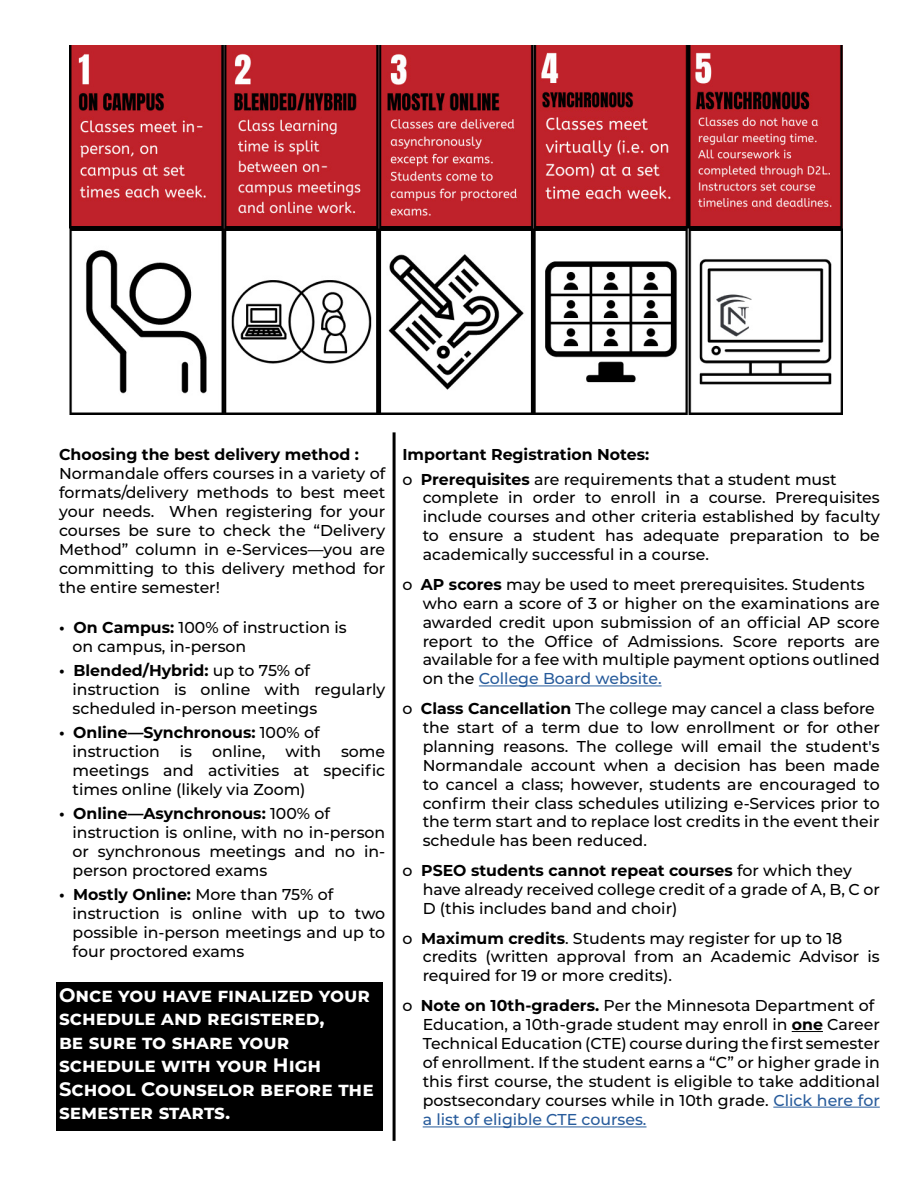
<style>
.page{position:relative;width:918px;height:1188px;background:#fff}
.page>*{position:absolute;margin:0;border:0;box-sizing:border-box;transform-origin:0 0}
.t1{font:700 19.5px/23.4px "Montserrat";color:#fff}
.t2{font:500 15.75px/18.9px "Montserrat";color:#000}
.t3{font:700 15.75px/18.9px "Montserrat";color:#000}
.s1{font-weight:700}
.s2{font-weight:500}
.s3{color:#275b9b}
</style>
<div class="page">
<div style="left:56px;top:982px;width:326px;height:149px;background:#000"></div>
<hr style="left:479px;top:686px;width:183px;height:1px;background:#275b9b">
<hr style="left:792px;top:1031px;width:31px;height:1px;background:#000">
<hr style="left:773px;top:1107px;width:107px;height:1px;background:#275b9b">
<hr style="left:423px;top:1127px;width:224px;height:1px;background:#275b9b">
<hr style="left:393px;top:432px;width:3px;height:709px;background:#000">
<img style="left:69px;top:45px;width:773px;height:369px">
<p class="t3" style="left:59px;top:444px;width:301px">Choosing the best delivery method :</p>
<p class="t2" style="left:59px;top:463px;width:328px;text-align:justify">Normandale offers courses in a variety of formats/delivery methods to best meet your needs. When registering for your courses be sure to check the “Delivery Method” column in e-Services—you are committing to this delivery method for the entire semester!</p>
<p class="t2" style="left:73px;top:617px;width:276px;text-indent:-13px"><span class="s1">• On Campus:</span> 100% of instruction is on campus, in-person</p>
<p class="t2" style="left:73px;top:661px;width:314px;text-indent:-13px"><span class="s1">• Blended/Hybrid:</span> up to 75% of instruction is online with regularly scheduled in-person meetings</p>
<p class="t3" style="left:73px;top:723px;width:249px;text-indent:-13px">• Online—Synchronous: <span class="s2">100% of instruction</span></p>
<p class="t2" style="left:180px;top:742px;width:14px">is</p>
<p class="t2" style="left:212px;top:742px;width:55px">online,</p>
<p class="t2" style="left:285px;top:742px;width:37px">with</p>
<p class="t2" style="left:73px;top:742px;width:314px;text-align:justify;text-indent:268px">some meetings and activities at specific times online (likely via Zoom)</p>
<p class="t2" style="left:73px;top:804px;width:314px;text-indent:-13px"><span class="s1">• Online—Asynchronous:</span> 100% of instruction is online, with no in-person or synchronous meetings and no in&shy;person proctored exams</p>
<p class="t2" style="left:73px;top:885px;width:314px;text-indent:-13px"><span class="s1">• Mostly Online:</span> More than 75% of instruction is online with up to two possible in-person meetings and up to four proctored exams</p>
<p class="t1" style="left:59px;top:982px;width:316px">Once you have finalized your schedule and registered,<br>be sure to share your schedule with your High<br>School Counselor before the semester starts.</p>
<p class="t3" style="left:402px;top:442px;width:436px;line-height:24.3px">Important Registration Notes:<br><span class="s2">o</span> Prerequisites <span class="s2">are requirements that a student must</span></p>
<p class="t2" style="left:423px;top:488px;width:459px;text-align:justify">complete in order to enroll in a course. Prerequisites include courses and other criteria established by faculty to ensure a student has adequate preparation to be academically successful in a course.</p>
<p class="t2" style="left:423px;top:574px;width:459px;text-indent:-20px">o <span class="s1">AP scores</span> may be used to meet prerequisites. Students who earn a score of 3 or higher on the examinations are awarded credit upon submission of an official AP score report to the Office of Admissions. Score reports are available for a fee with multiple payment options outlined on the <span class="s3">College Board website.</span></p>
<p class="t2" style="left:423px;top:698px;width:459px;text-indent:-20px">o <span class="s1">Class Cancellation</span> The college may cancel a class before the start of a term due to low enrollment or for other planning reasons. The college will email the student's Normandale account when a decision has been made to cancel a class; however, students are encouraged to confirm their class schedules utilizing e-Services prior to the term start and to replace lost credits in the event their schedule has been reduced.</p>
<p class="t2" style="left:423px;top:860px;width:459px;text-indent:-20px">o <span class="s1">PSEO students cannot repeat courses</span> for which they have already received college credit of a grade of A, B, C or<br>D (this includes band and choir)</p>
<p class="t2" style="left:423px;top:928px;width:459px;text-indent:-20px">o <span class="s1">Maximum credits</span>. Students may register for up to 18 credits (written approval from an Academic Advisor is required for 19 or more credits).</p>
<p class="t2" style="left:423px;top:995px;width:459px;text-indent:-20px">o <span class="s1">Note on 10th-graders.</span> Per the Minnesota Department of Education, a 10th-grade student may enroll in <span class="s1">one</span> Career Technical Education (CTE) course during the first semester of enrollment. If the student earns a “C” or higher grade in this first course, the student is eligible to take additional postsecondary courses while in 10th grade. <span class="s3">Click here for a list of eligible CTE courses.</span></p>
</div>
